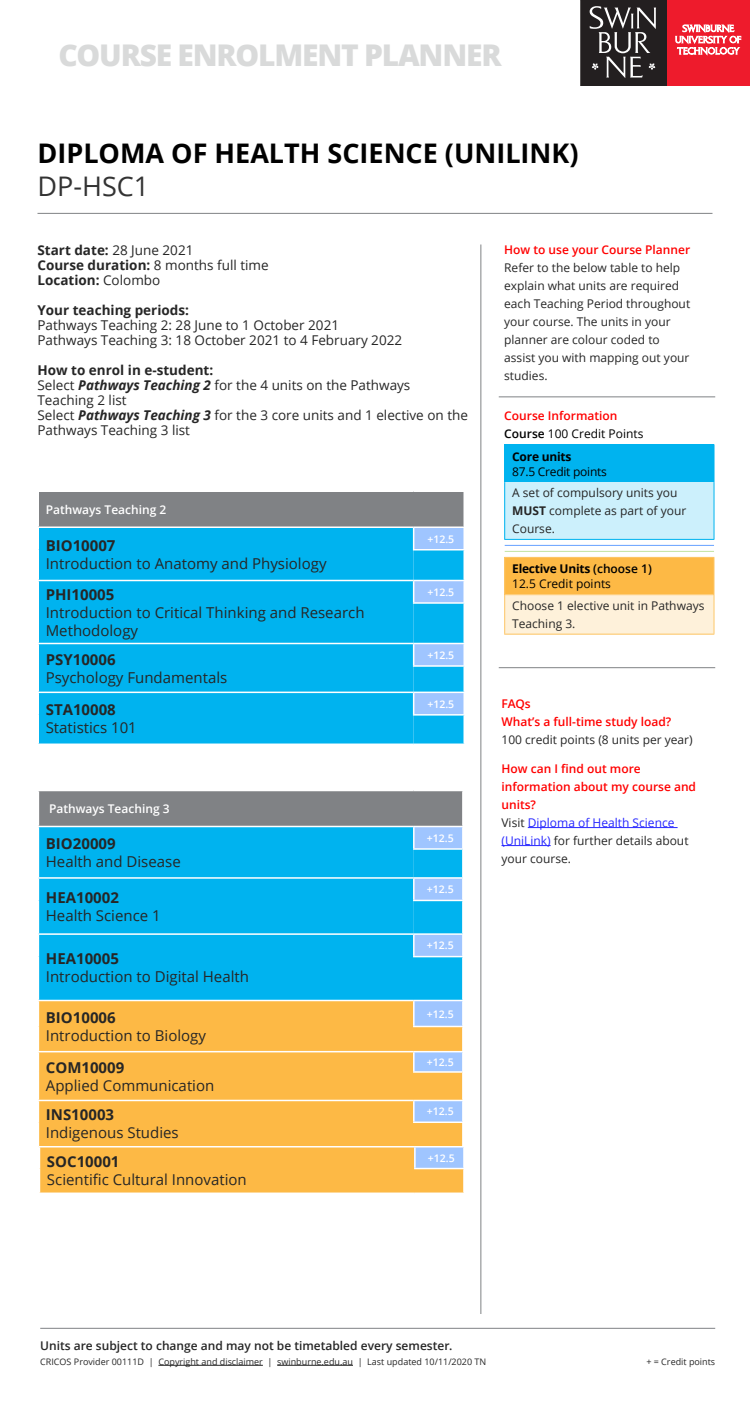
<style>
.page{position:relative;width:750px;height:1425px;background:#fff}
.page>*{position:absolute;margin:0;border:0;box-sizing:border-box;transform-origin:0 0}
.t1{font:800 29.85px "Open Sans";letter-spacing:-.04em;color:#d9dada}
.t2{font:700 27px "Open Sans";color:#000}
.t3{font:27px "Open Sans";color:#333}
.t4{font:15px/18px "Open Sans";color:#262626}
.t5{font:700 15px "Open Sans";color:#262626}
.t6{font:13.5px/15px "Open Sans";color:#262626}
.t7{font:700 13.5px/15px "Open Sans";color:#262626}
.t8{font:12px/18px "Open Sans";color:#262626}
.t9{font:600 12px/18px "Open Sans";color:#f00}
.t10{font:600 12px "Open Sans";color:#262626}
.t11{font:12px/15px "Open Sans";letter-spacing:-.01em;color:#000}
.t12{font:600 12px "Open Sans";color:#fff}
.t13{font:700 12px "Open Sans";letter-spacing:-.02em;color:#000}
.t14{font:600 10.5px "Open Sans";color:#fff}
.t15{font:9px "Open Sans";color:#262626}
.s1{font-weight:400}
.s2{font-weight:700}
.s3{font-weight:700;font-style:italic}
.s4{color:#000}
.s5{font-weight:400;color:#000}
.s6{font-weight:600}
.s7{font-weight:400;color:#262626}
.s8{font-weight:400;color:#2626ff}
</style>
<div class="page">
<hr style="left:480px;top:244px;width:1px;height:1070px;background:#808285">
<hr style="left:158px;top:1365px;width:105px;height:1px;background:#262626">
<hr style="left:277px;top:1365px;width:76px;height:1px;background:#262626">
<hr style="left:40px;top:1328px;width:675px;height:1px;background:#808285">
<hr style="left:38px;top:213px;width:674px;height:1px;background:#808285">
<div style="left:505px;top:445px;width:209px;height:37px;background:#00b3ef"></div>
<div style="left:505px;top:482px;width:209px;height:57px;background:#ccf0fc"></div>
<div style="left:505px;top:557px;width:209px;height:38px;background:#fdb945"></div>
<div style="left:505px;top:595px;width:209px;height:39px;background:#fef1da"></div>
<hr style="left:504px;top:444px;width:210px;height:1px;background:#00b3ef">
<hr style="left:504px;top:445px;width:1px;height:37px;background:#00b3ef">
<hr style="left:714px;top:445px;width:1px;height:37px;background:#00b3ef">
<hr style="left:504px;top:482px;width:1px;height:57px;background:#00b3ef">
<hr style="left:714px;top:482px;width:1px;height:57px;background:#00b3ef">
<hr style="left:504px;top:539px;width:210px;height:1px;background:#00b3ef">
<hr style="left:505px;top:595px;width:209px;height:1px;background:#fedca2">
<hr style="left:505px;top:551px;width:209px;height:1px;background:#c2e2a0">
<hr style="left:505px;top:545px;width:209px;height:1px;background:#66a2ff">
<hr style="left:504px;top:557px;width:210px;height:1px;background:#fdc76a">
<hr style="left:504px;top:558px;width:1px;height:37px;background:#fdc76a">
<hr style="left:714px;top:558px;width:1px;height:37px;background:#fdc76a">
<hr style="left:504px;top:595px;width:1px;height:39px;background:#fdc76a">
<hr style="left:714px;top:595px;width:1px;height:39px;background:#fdc76a">
<hr style="left:504px;top:634px;width:210px;height:1px;background:#fdc76a">
<hr style="left:499px;top:396px;width:216px;height:1px;background:#808285">
<hr style="left:528px;top:827px;width:150px;height:1px;background:#2626ff">
<hr style="left:501px;top:845px;width:50px;height:1px;background:#2626ff">
<hr style="left:499px;top:667px;width:216px;height:1px;background:#808285">
<svg style="left:666px;top:0;width:84px;height:86px;background:#ed3544"></svg>
<div style="left:581px;top:0;width:85px;height:86px;background:#231f20"></div>
<svg style="left:590px;top:6px;width:66px;height:72px"></svg>
<div style="left:38px;top:790px;width:425px;height:36px;background:#808285"></div>
<hr style="left:38px;top:790px;width:376px;height:1px;background:#fff">
<hr style="left:38px;top:791px;width:1px;height:35px;background:#fff">
<hr style="left:414px;top:790px;width:50px;height:1px;background:#fff">
<hr style="left:462px;top:791px;width:2px;height:35px;background:#fff">
<div style="left:38px;top:491px;width:426px;height:36px;background:#808285"></div>
<div style="left:39px;top:528px;width:374px;height:216px;background:#00b3ef"></div>
<hr style="left:38px;top:490px;width:376px;height:2px;background:#fff">
<hr style="left:38px;top:492px;width:1px;height:34px;background:#fff">
<hr style="left:414px;top:490px;width:51px;height:2px;background:#fff">
<hr style="left:38px;top:526px;width:376px;height:2px;background:#fff">
<hr style="left:414px;top:526px;width:51px;height:2px;background:#fff">
<hr style="left:38px;top:580px;width:376px;height:1px;background:#fff">
<hr style="left:38px;top:643px;width:376px;height:1px;background:#fff">
<hr style="left:38px;top:692px;width:376px;height:1px;background:#fff">
<svg style="left:413px;top:527px;width:52px;height:217px;background:#51c0f6"></svg>
<svg style="left:38px;top:826px;width:426px;height:367px;background:#8ab99f"></svg>
<hr style="left:414px;top:1168px;width:51px;height:1px;background:#fff">
<hr style="left:463px;top:1169px;width:2px;height:24px;background:#fff">
<h1 class="t1" style="left:58px;top:32px;width:445px">COURSE ENROLMENT PLANNER</h1>
<h2 class="t2" style="left:38px;top:134px;width:543px">DIPLOMA OF HEALTH SCIENCE (UNILINK)</h2>
<h2 class="t3" style="left:38px;top:168px;width:113px">DP-HSC1</h2>
<p class="t7" style="left:38px;top:242px;width:233px">Start date: <span class="s1">28 June 2021<br></span>Course duration: <span class="s1">8 months full time<br></span>Location: <span class="s1">Colombo</span></p>
<p class="t7" style="left:38px;top:302px;width:153px">Your teaching periods:</p>
<p class="t6" style="left:38px;top:317px;width:366px">Pathways Teaching 2: 28 June to 1 October 2021<br>Pathways Teaching 3: 18 October 2021 to 4 February 2022</p>
<p class="t6" style="left:38px;top:362px;width:432px"><span class="s2">How to enrol in e-student:<br></span>Select <span class="s3">Pathways Teaching 2</span> for the 4 units on the Pathways Teaching 2 list<br>Select <span class="s3">Pathways Teaching 3</span> for the 3 core units and 1 elective on the Pathways Teaching 3 list</p>
<p class="t12" style="left:46px;top:501px;width:122px">Pathways Teaching 2</p>
<p class="t5" style="left:46px;top:535px;width:71px">BIO10007</p>
<p class="t4" style="left:46px;top:554px;width:282px">Introduction to Anatomy and Physiology</p>
<p class="t5" style="left:46px;top:584px;width:70px">PHI10005</p>
<p class="t4" style="left:46px;top:603px;width:320px">Introduction to Critical Thinking and Research<br>Methodology</p>
<p class="t5" style="left:46px;top:649px;width:71px">PSY10006</p>
<p class="t4" style="left:46px;top:668px;width:183px">Psychology Fundamentals</p>
<p class="t5" style="left:46px;top:699px;width:72px">STA10008</p>
<p class="t4" style="left:46px;top:718px;width:93px">Statistics 101</p>
<p class="t12" style="left:49px;top:801px;width:122px">Pathways Teaching 3</p>
<p class="t5" style="left:46px;top:833px;width:71px">BIO20009</p>
<p class="t4" style="left:46px;top:852px;width:136px">Health and Disease</p>
<p class="t5" style="left:46px;top:887px;width:75px">HEA10002</p>
<p class="t4" style="left:46px;top:906px;width:116px">Health Science 1</p>
<p class="t5" style="left:46px;top:948px;width:75px">HEA10005</p>
<p class="t4" style="left:46px;top:967px;width:205px">Introduction to Digital Health</p>
<p class="t5" style="left:46px;top:1007px;width:71px">BIO10006</p>
<p class="t4" style="left:46px;top:1026px;width:162px">Introduction to Biology</p>
<p class="t5" style="left:46px;top:1057px;width:80px">COM10009</p>
<p class="t4" style="left:46px;top:1076px;width:170px">Applied Communication</p>
<p class="t5" style="left:46px;top:1104px;width:70px">INS10003</p>
<p class="t4" style="left:46px;top:1124px;width:134px">Indigenous Studies</p>
<p class="t5" style="left:47px;top:1151px;width:74px">SOC10001</p>
<p class="t4" style="left:47px;top:1170px;width:201px">Scientific Cultural Innovation</p>
<p class="t14" style="left:427px;top:532px;width:28px">+12.5</p>
<p class="t14" style="left:427px;top:585px;width:28px">+12.5</p>
<p class="t14" style="left:427px;top:648px;width:28px">+12.5</p>
<p class="t14" style="left:427px;top:697px;width:28px">+12.5</p>
<p class="t14" style="left:427px;top:831px;width:28px">+12.5</p>
<p class="t14" style="left:427px;top:882px;width:28px">+12.5</p>
<p class="t14" style="left:427px;top:938px;width:28px">+12.5</p>
<p class="t14" style="left:427px;top:1006px;width:28px">+12.5</p>
<p class="t14" style="left:427px;top:1055px;width:28px">+12.5</p>
<p class="t14" style="left:427px;top:1104px;width:28px">+12.5</p>
<p class="t14" style="left:428px;top:1151px;width:28px">+12.5</p>
<p class="t9" style="left:504px;top:240px;width:187px">How to use your Course Planner</p>
<p class="t8" style="left:504px;top:258px;width:188px">Refer to the below table to help explain what units are required each Teaching Period throughout your course. The units in your planner are colour coded to assist you with mapping out your studies.</p>
<p class="t9" style="left:504px;top:407px;width:141px">Course Information<br><span class="s4">Course</span> <span class="s5">100 Credit Points</span></p>
<p class="t13" style="left:512px;top:448px;width:61px">Core units</p>
<p class="t11" style="left:512px;top:463px;width:96px">87.5 Credit points</p>
<p class="t8" style="left:512px;top:484px;width:176px">A set of compulsory units you<br><span class="s2">MUST</span> complete as part of your<br>Course.</p>
<p class="t11" style="left:512px;top:560px;width:141px"><span class="s2">Elective Units</span> <span class="s6">(choose 1)<br></span>12.5 Credit points</p>
<p class="t8" style="left:512px;top:596px;width:194px">Choose 1 elective unit in Pathways<br>Teaching 3.</p>
<p class="t9" style="left:501px;top:695px;width:171px">FAQs<br>What’s a full-time study load?</p>
<p class="t8" style="left:501px;top:731px;width:193px">100 credit points (8 units per year)</p>
<p class="t9" style="left:501px;top:759px;width:196px">How can I find out more information about my course and units?<br><span class="s7">Visit</span> <span class="s8">Diploma of Health Science (UniLink)</span> <span class="s7">for further details about your course.</span></p>
<p class="t10" style="left:40px;top:1338px;width:414px">Units are subject to change and may not be timetabled every semester.</p>
<p class="t15" style="left:40px;top:1355px;width:448px">CRICOS Provider 00111D | Copyright and disclaimer | swinburne.edu.au | Last updated 10/11/2020 TN</p>
<p class="t15" style="left:646px;top:1356px;width:70px">+ = Credit points</p>
</div>
